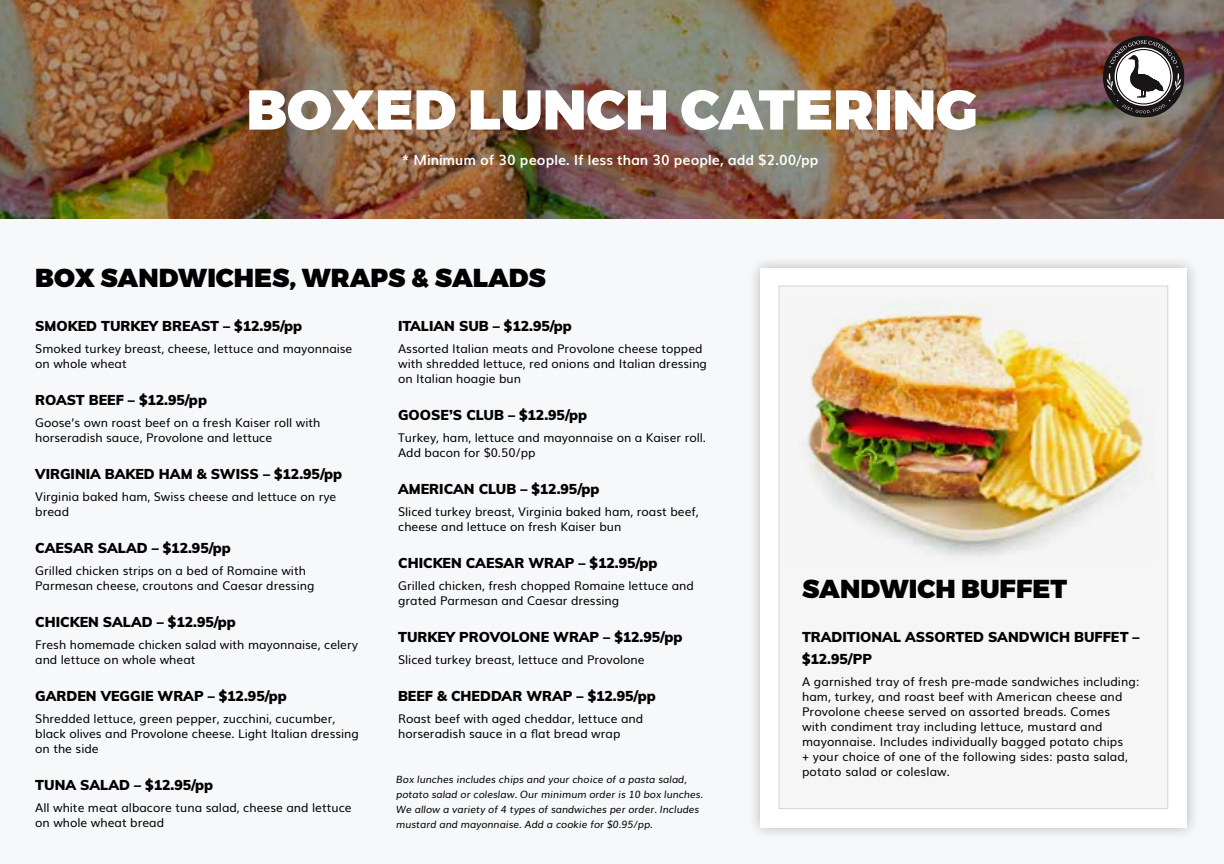
<style>
.page{position:relative;width:1224px;height:864px;background:#f7f8f9}
.page>*{position:absolute;margin:0;border:0;box-sizing:border-box;transform-origin:0 0}
.t1{font:900 56px "Montserrat";color:#fff}
.t2{font:900 26px "Montserrat";color:#000}
.t3{font:900 14px/22px "Muli";color:#000}
.t4{font:700 14px "Muli";color:#fff}
.t5{font:12px/15px "Muli";color:#000}
.t6{font:italic 10px/15px "Muli";color:#000}
</style>
<div class="page">
<img style="left:0;top:0;width:1224px;height:218px">
<div style="left:747px;top:255px;width:453px;height:586px;background:#000;opacity:.25"></div>
<div style="left:760px;top:268px;width:427px;height:560px;background:#fff"></div>
<div style="left:779px;top:286px;width:389px;height:523px;background:#f6f6f6;border:1px solid #d4d5d6"></div>
<img style="left:807px;top:303px;width:348px;height:253px">
<svg style="left:1103px;top:36px;width:81px;height:81px"></svg>
<svg style="left:1133px;top:66px;width:28px;height:28px"></svg>
<svg style="left:1135px;top:68px;width:24px;height:24px"></svg>
<h1 class="t1" style="left:246px;top:75px;width:733px">BOXED LUNCH CATERING</h1>
<p class="t4" style="left:402px;top:148px;width:418px">* Minimum of 30 people. If less than 30 people, add $2.00/pp</p>
<h2 class="t2" style="left:35px;top:261px;width:512px">BOX SANDWICHES, WRAPS &amp; SALADS</h2>
<p class="t3" style="left:35px;top:315px;width:269px">SMOKED TURKEY BREAST – $12.95/pp</p>
<p class="t5" style="left:35px;top:341px;width:319px">Smoked turkey breast, cheese, lettuce and mayonnaise on whole wheat</p>
<p class="t3" style="left:35px;top:389px;width:173px">ROAST BEEF – $12.95/pp</p>
<p class="t5" style="left:35px;top:415px;width:287px">Goose’s own roast beef on a fresh Kaiser roll with horseradish sauce, Provolone and lettuce</p>
<p class="t3" style="left:35px;top:463px;width:308px">VIRGINIA BAKED HAM &amp; SWISS – $12.95/pp</p>
<p class="t5" style="left:35px;top:489px;width:303px">Virginia baked ham, Swiss cheese and lettuce on rye bread</p>
<p class="t3" style="left:35px;top:537px;width:197px">CAESAR SALAD – $12.95/pp</p>
<p class="t5" style="left:35px;top:563px;width:281px">Grilled chicken strips on a bed of Romaine with<br>Parmesan cheese, croutons and Caesar dressing</p>
<p class="t3" style="left:35px;top:611px;width:202px">CHICKEN SALAD – $12.95/pp</p>
<p class="t5" style="left:35px;top:637px;width:324px">Fresh homemade chicken salad with mayonnaise, celery and lettuce on whole wheat</p>
<p class="t3" style="left:35px;top:685px;width:253px">GARDEN VEGGIE WRAP – $12.95/pp</p>
<p class="t5" style="left:35px;top:711px;width:325px">Shredded lettuce, green pepper, zucchini, cucumber, black olives and Provolone cheese. Light Italian dressing on the side</p>
<p class="t3" style="left:35px;top:774px;width:180px">TUNA SALAD – $12.95/pp</p>
<p class="t5" style="left:35px;top:800px;width:318px">All white meat albacore tuna salad, cheese and lettuce on whole wheat bread</p>
<p class="t3" style="left:398px;top:315px;width:175px">ITALIAN SUB – $12.95/pp</p>
<p class="t5" style="left:398px;top:341px;width:310px">Assorted Italian meats and Provolone cheese topped with shredded lettuce, red onions and Italian dressing on Italian hoagie bun</p>
<p class="t3" style="left:398px;top:404px;width:191px">GOOSE’S CLUB – $12.95/pp</p>
<p class="t5" style="left:398px;top:430px;width:310px">Turkey, ham, lettuce and mayonnaise on a Kaiser roll.<br>Add bacon for $0.50/pp</p>
<p class="t3" style="left:398px;top:478px;width:203px">AMERICAN CLUB – $12.95/pp</p>
<p class="t5" style="left:398px;top:504px;width:302px">Sliced turkey breast, Virginia baked ham, roast beef, cheese and lettuce on fresh Kaiser bun</p>
<p class="t3" style="left:398px;top:552px;width:261px">CHICKEN CAESAR WRAP – $12.95/pp</p>
<p class="t5" style="left:398px;top:578px;width:297px">Grilled chicken, fresh chopped Romaine lettuce and grated Parmesan and Caesar dressing</p>
<p class="t3" style="left:398px;top:626px;width:286px">TURKEY PROVOLONE WRAP – $12.95/pp</p>
<p class="t5" style="left:398px;top:652px;width:248px">Sliced turkey breast, lettuce and Provolone</p>
<p class="t3" style="left:398px;top:685px;width:259px">BEEF &amp; CHEDDAR WRAP – $12.95/pp</p>
<p class="t5" style="left:398px;top:711px;width:247px">Roast beef with aged cheddar, lettuce and horseradish sauce in a flat bread wrap</p>
<p class="t6" style="left:396px;top:771px;width:308px">Box lunches includes chips and your choice of a pasta salad, potato salad or coleslaw. Our minimum order is 10 box lunches.<br>We allow a variety of 4 types of sandwiches per order. Includes mustard and mayonnaise. Add a cookie for $0.95/pp.</p>
<h2 class="t2" style="left:802px;top:573px;width:267px">SANDWICH BUFFET</h2>
<p class="t3" style="left:802px;top:626px;width:339px">TRADITIONAL ASSORTED SANDWICH BUFFET – $12.95/PP</p>
<p class="t5" style="left:802px;top:674px;width:339px">A garnished tray of fresh pre-made sandwiches including: ham, turkey, and roast beef with American cheese and Provolone cheese served on assorted breads. Comes<br>with condiment tray including lettuce, mustard and mayonnaise. Includes individually bagged potato chips<br>+ your choice of one of the following sides: pasta salad, potato salad or coleslaw.</p>
</div>
